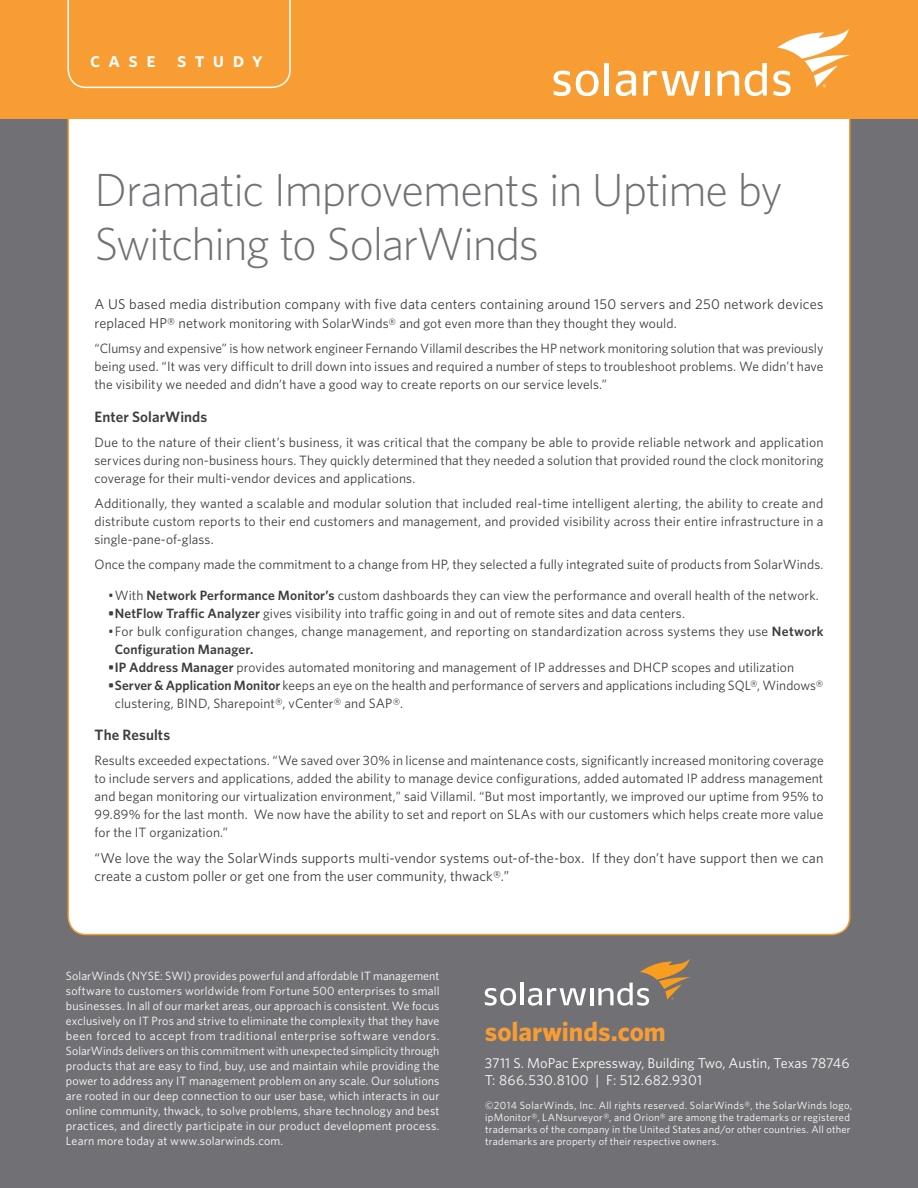
<style>
.page{position:relative;width:918px;height:1188px;background:#717074}
.page>*{position:absolute;margin:0;border:0;box-sizing:border-box;transform-origin:0 0}
.Headline{font:300 46.5px/54px "Whitney";letter-spacing:-.03em;color:#717074}
.Body_Copy{font:700 27px "Whitney";color:#f89d33}
.Body_Copy-Black{font:21px "Whitney Semibold SC";letter-spacing:.4em;color:#fff}
.Sub_Head{font:600 15px "Whitney";letter-spacing:.005em;color:#3e3d3e}
.Body{font:14.25px/18.8px "Whitney";letter-spacing:.01em;color:#3e3d3e}
.Footer_Legal{font:14.25px "Whitney";color:#fff}
.Footer_Legal-2{font:14.25px "Whitney";letter-spacing:.025em;color:#fff}
.Body-2{font:13.5px/18px "Whitney";letter-spacing:.005em;color:#3e3d3e;text-align:justify}
.boilerplate{font:12px/15px "Whitney";letter-spacing:.015em;color:#fff;text-align:justify}
.Footer_Legal-3{font:10.5px/12px "Whitney";letter-spacing:.025em;color:#fff}
.s1{font-size:14.25px}
.s2{font-weight:600}
</style>
<div class="page">
<div style="left:67px;top:119px;width:784px;height:817px;background:#fff"></div>
<div style="left:0;top:0;width:918px;height:119px;background:#f89d33"></div>
<svg style="left:68px;top:0;width:223px;height:88px"></svg>
<svg style="left:554px;top:71px;width:45px;height:25px"></svg>
<hr style="left:605px;top:63px;width:4px;height:33px;background:#fff">
<svg style="left:616px;top:71px;width:20px;height:25px"></svg>
<svg style="left:643px;top:71px;width:57px;height:25px"></svg>
<hr style="left:706px;top:71px;width:4px;height:25px;background:#fff">
<svg style="left:717px;top:71px;width:22px;height:25px"></svg>
<svg style="left:745px;top:63px;width:22px;height:33px"></svg>
<svg style="left:773px;top:28px;width:77px;height:68px"></svg>
<svg style="left:485px;top:988px;width:31px;height:18px"></svg>
<hr style="left:520px;top:983px;width:3px;height:22px;background:#fff">
<svg style="left:528px;top:988px;width:58px;height:18px"></svg>
<hr style="left:590px;top:988px;width:3px;height:17px;background:#fff">
<svg style="left:598px;top:959px;width:92px;height:47px"></svg>
<p class="Body_Copy-Black" style="left:90px;top:47px;width:174px">case study</p>
<p class="Headline" style="left:94px;top:162px;width:690px">Dramatic Improvements in Uptime by<br>Switching to SolarWinds</p>
<p class="Body" style="left:94px;top:294px;width:730px">A US based media distribution company with five data centers containing around 150 servers and 250 network devices</p>
<p class="Body-2" style="left:94px;top:314px;width:584px"><span class="s1">replaced HP® net</span>work monitoring with SolarWinds® and got even more than they thought they would.</p>
<p class="Body-2" style="left:94px;top:339px;width:731px">“Clumsy and expensive” is how network engineer Fernando Villamil describes the HP network monitoring solution that was previously being used. “It was very difficult to drill down into issues and required a number of steps to troubleshoot problems. We didn’t have the visibility we needed and didn’t have a good way to create reports on our service levels.”</p>
<p class="Sub_Head" style="left:94px;top:408px;width:114px">Enter SolarWinds</p>
<p class="Body-2" style="left:94px;top:433px;width:731px">Due to the nature of their client’s business, it was critical that the company be able to provide reliable network and application services during non-business hours. They quickly determined that they needed a solution that provided round the clock monitoring coverage for their multi-vendor devices and applications.</p>
<p class="Body-2" style="left:94px;top:494px;width:730px">Additionally, they wanted a scalable and modular solution that included real-time intelligent alerting, the ability to create and distribute custom reports to their end customers and management, and provided visibility across their entire infrastructure in a single-pane-of-glass.</p>
<p class="Body-2" style="left:94px;top:555px;width:731px">Once the company made the commitment to a change from HP, they selected a fully integrated suite of products from SolarWinds.</p>
<p class="Body-2" style="left:108px;top:586px;width:712px">•With <span class="s2">Network Performance Monitor’s</span> custom dashboards they can view the performance and overall health of the network.</p>
<p class="Body-2" style="left:108px;top:604px;width:579px"><span class="s2">•NetFlow Traffic Analyzer</span> gives visibility into traffic going in and out of remote sites and data centers.</p>
<p class="Body-2" style="left:115px;top:622px;width:710px;text-indent:-7px">•For bulk configuration changes, change management, and reporting on standardization across systems they use <span class="s2">Network<br>Configuration Manager.</span></p>
<p class="Body-2" style="left:108px;top:658px;width:688px"><span class="s2">•IP Address Manager</span> provides automated monitoring and management of IP addresses and DHCP scopes and utilization</p>
<p class="Body-2" style="left:115px;top:676px;width:710px;text-indent:-7px"><span class="s2">•Server &amp; Application Monitor</span> keeps an eye on the health and performance of servers and applications including SQL®, Windows® clustering, BIND, Sharepoint®, vCenter® and SAP®.</p>
<p class="Sub_Head" style="left:94px;top:726px;width:77px">The Results</p>
<p class="Body-2" style="left:94px;top:751px;width:731px">Results exceeded expectations. “We saved over 30% in license and maintenance costs, significantly increased monitoring coverage to include servers and applications, added the ability to manage device configurations, added automated IP address management and began monitoring our virtualization environment,” said Villamil. “But most importantly, we improved our uptime from 95% to 99.89% for the last month. We now have the ability to set and report on SLAs with our customers which helps create more value for the IT organization.”</p>
<p class="Body" style="left:94px;top:848px;width:731px">“We love the way the SolarWinds supports multi-vendor systems out-of-the-box. If they don’t have support then we can create a custom poller or get one from the user community, thwack®.”</p>
<p class="boilerplate" style="left:66px;top:968px;width:375px">SolarWinds (NYSE: SWI) provides powerful and affordable IT management software to customers worldwide from Fortune 500 enterprises to small businesses. In all of our market areas, our approach is consistent. We focus exclusively on IT Pros and strive to eliminate the complexity that they have been forced to accept from traditional enterprise software vendors.<br>SolarWinds delivers on this commitment with unexpected simplicity through products that are easy to find, buy, use and maintain while providing the power to address any IT management problem on any scale. Our solutions are rooted in our deep connection to our user base, which interacts in our online community, thwack, to solve problems, share technology and best practices, and directly participate in our product development process.<br>Learn more today at www.solarwinds.com.</p>
<p class="Body_Copy" style="left:485px;top:1015px;width:182px">solarwinds.com</p>
<p class="Footer_Legal" style="left:485px;top:1055px;width:366px">3711 S. MoPac Expressway, Building Two, Austin, Texas 78746</p>
<p class="Footer_Legal-2" style="left:485px;top:1071px;width:219px">T: 866.530.8100 | F: 512.682.9301</p>
<p class="Footer_Legal-3" style="left:485px;top:1099px;width:368px">©2014 SolarWinds, Inc. All rights reserved. SolarWinds®, the SolarWinds logo, ipMonitor®, LANsurveyor®, and Orion® are among the trademarks or registered trademarks of the company in the United States and/or other countries. All other trademarks are property of their respective owners.</p>
</div>
